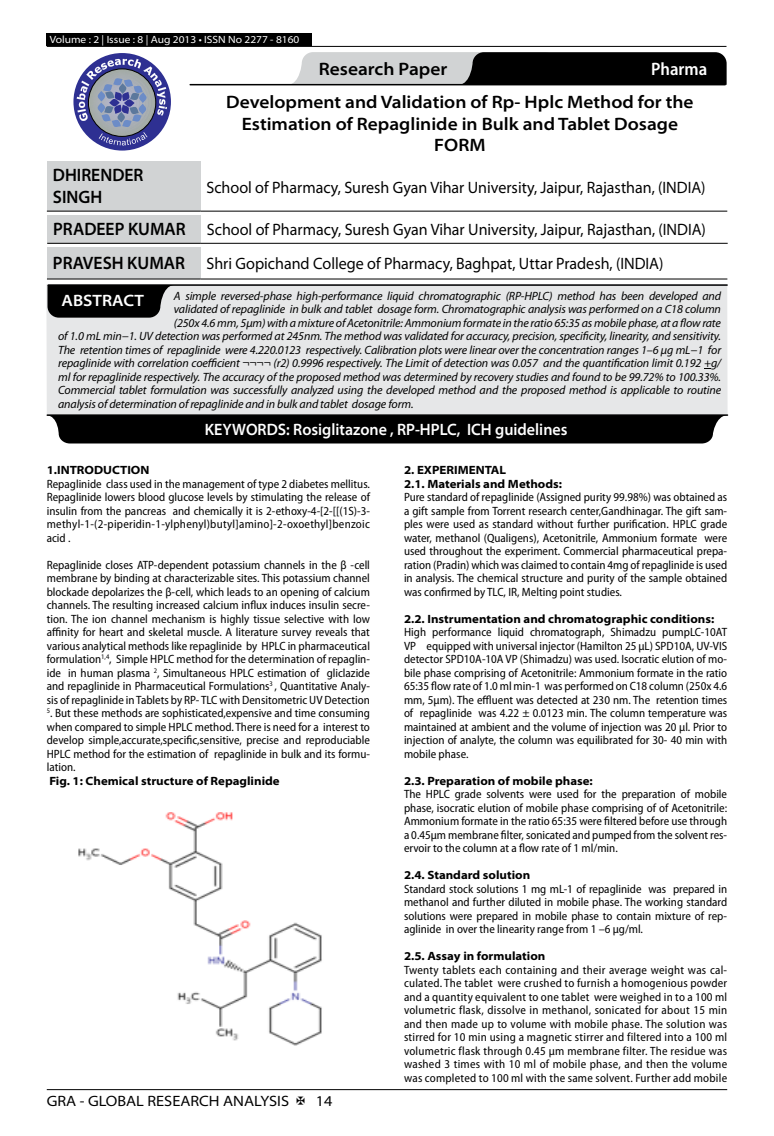
<style>
.page{position:relative;width:774px;height:1136px;background:#fff}
.page>*{position:absolute;margin:0;border:0;box-sizing:border-box;transform-origin:0 0}
.t1{font:600 semi-expanded 18px/21.6px "Myriad Pro";color:#000;text-align:center}
.t2{font:600 semi-expanded 18px/21.6px "Myriad Pro";color:#000;scale:.9 1}
.t3{font:600 semi-condensed 18px "Myriad Pro";color:#fff}
.t4{font:semi-expanded 16.5px "Myriad Pro";color:#000;scale:.89 1}
.t5{font:600 semi-expanded 16.5px "Myriad Pro";color:#fff;scale:.9 1}
.t6{font:600 semi-expanded 16.5px "Myriad Pro";color:#fff}
.t7{font:semi-expanded 15px "Myriad Pro";color:#000}
.t8{font:semi-condensed 12px/13.5px "Myriad Pro";color:#000;text-align:justify}
.t9{font:italic 12px "Myriad Pro";letter-spacing:-.01em;color:#000}
.t10{font:700 semi-expanded 12px/13.5px "Myriad Pro";color:#000}
.t11{font:semi-expanded 10.5px "Myriad Pro";color:#fff}
.s1{font-weight:600;font-size:18px}
</style>
<div class="page">
<hr style="left:47px;top:1089px;width:680px;height:1px;background:#000">
<div style="left:47px;top:33px;width:265px;height:13px;background:#000"></div>
<hr style="left:47px;top:46px;width:679px;height:1px;background:#000">
<svg style="left:288px;top:52px;width:439px;height:33px;background:#5a5a5b"></svg>
<hr style="left:190px;top:84px;width:535px;height:1px;background:#000">
<div style="left:73px;top:53px;width:98px;height:97px;background:#2e3092;border-radius:50%"></div>
<svg style="left:77px;top:59px;width:90px;height:86px"></svg>
<div style="left:47px;top:161px;width:153px;height:50px;background:#d1d3d4"></div>
<hr style="left:47px;top:211px;width:153px;height:1px;background:#000">
<hr style="left:200px;top:211px;width:527px;height:1px;background:#000">
<div style="left:47px;top:215px;width:154px;height:28px;background:#d1d3d4"></div>
<hr style="left:47px;top:243px;width:154px;height:1px;background:#000">
<hr style="left:201px;top:243px;width:527px;height:1px;background:#000">
<div style="left:46px;top:284px;width:681px;height:131px;background:#e6e7e8"></div>
<hr style="left:48px;top:284px;width:679px;height:2px;background:#000">
<svg style="left:47px;top:285px;width:127px;height:32px;background:#171718"></svg>
<hr style="left:47px;top:414px;width:680px;height:2px;background:#000">
<div style="left:46px;top:415px;width:681px;height:28px;background:#000"></div>
<div style="left:205px;top:422px;width:362px;height:12px;background:#000"></div>
<div style="left:47px;top:247px;width:153px;height:32px;background:#d1d3d4"></div>
<hr style="left:47px;top:278px;width:153px;height:1px;background:#000">
<hr style="left:200px;top:278px;width:527px;height:1px;background:#000">
<img style="left:78px;top:812px;width:244px;height:234px">
<p class="t11" style="left:50px;top:34px;width:251px">Volume : 2 | Issue : 8 | Aug 2013 • ISSN No 2277 - 8160</p>
<h1 class="t1" style="left:319px;top:59px;width:130px">Research Paper</h1>
<h1 class="t3" style="left:651px;top:59px;width:58px">Pharma</h1>
<h1 class="t1" style="left:226px;top:91px;width:469px">Development and Validation of Rp- Hplc Method for the<br>Estimation of Repaglinide in Bulk and Tablet Dosage<br>FORM</h1>
<h1 class="t2" style="left:53px;top:164px;width:102px">DHIRENDER<br>SINGH</h1>
<h2 class="t4" style="left:206px;top:178px;width:562px">School of Pharmacy, Suresh Gyan Vihar University, Jaipur, Rajasthan, (INDIA)</h2>
<h2 class="t4" style="left:53px;top:221px;width:735px"><span class="s1">PRADEEP KUMAR</span> School of Pharmacy, Suresh Gyan Vihar University, Jaipur, Rajasthan, (INDIA)</h2>
<h2 class="t4" style="left:53px;top:255px;width:687px"><span class="s1">PRAVESH KUMAR</span> Shri Gopichand College of Pharmacy, Baghpat, Uttar Pradesh, (INDIA)</h2>
<p class="t9" style="left:174px;top:289px;width:549px">A simple reversed-phase high-performance liquid chromatographic (RP-HPLC) method has been developed and</p>
<p class="t9" style="left:174px;top:303px;width:549px">validated of repaglinide in bulk and tablet dosage form. Chromatographic analysis was performed on a C18 column</p>
<p class="t9" style="left:174px;top:316px;width:549px">(250x 4.6 mm, 5µm) with a mixture of Acetonitrile: Ammonium formate in the ratio 65:35 as mobile phase, at a flow rate</p>
<p class="t9" style="left:58px;top:330px;width:664px">of 1.0 mL min−1. UV detection was performed at 245nm. The method was validated for accuracy, precision, specificity, linearity, and sensitivity.</p>
<p class="t9" style="left:58px;top:343px;width:664px">The retention times of repaglinide were 4.220.0123 respectively. Calibration plots were linear over the concentration ranges 1–6 μg mL−1 for</p>
<p class="t9" style="left:58px;top:357px;width:664px">repaglinide with correlation coefficient ¬¬¬¬ (r2) 0.9996 respectively. The Limit of detection was 0.057 and the quantification limit 0.192 +g/</p>
<p class="t9" style="left:58px;top:370px;width:664px">ml for repaglinide respectively. The accuracy of the proposed method was determined by recovery studies and found to be 99.72% to 100.33%.</p>
<p class="t9" style="left:58px;top:384px;width:664px">Commercial tablet formulation was successfully analyzed using the developed method and the proposed method is applicable to routine</p>
<p class="t9" style="left:58px;top:397px;width:357px">analysis of determination of repaglinide and in bulk and tablet dosage form.</p>
<h2 class="t6" style="left:61px;top:291px;width:84px">ABSTRACT</h2>
<h2 class="t5" style="left:205px;top:420px;width:405px">KEYWORDS: Rosiglitazone , RP-HPLC, ICH guidelines</h2>
<p class="t10" style="left:47px;top:463px;width:104px">1.INTRODUCTION</p>
<p class="t8" style="left:47px;top:477px;width:325px">Repaglinide class used in the management of type 2 diabetes mellitus.<br>Repaglinide lowers blood glucose levels by stimulating the release of insulin from the pancreas and chemically it is 2-ethoxy-4-[2-[[(1S)-3- methyl-1-(2-piperidin-1-ylphenyl)butyl]amino]-2-oxoethyl]benzoic acid .</p>
<p class="t8" style="left:47px;top:558px;width:325px">Repaglinide closes ATP-dependent potassium channels in the β -cell membrane by binding at characterizable sites. This potassium channel blockade depolarizes the β-cell, which leads to an opening of calcium channels. The resulting increased calcium influx induces insulin secre&shy;tion. The ion channel mechanism is highly tissue selective with low affinity for heart and skeletal muscle. A literature survey reveals that various analytical methods like repaglinide by HPLC in pharmaceutical formulation<sup>1,4</sup>, Simple HPLC method for the determination of repaglin&shy;ide in human plasma <sup>2</sup>, Simultaneous HPLC estimation of gliclazide and repaglinide in Pharmaceutical Formulations<sup>3</sup> , Quantitative Analy&shy;sis of repaglinide in Tablets by RP- TLC with Densitometric UV Detection</p>
<p class="t8" style="left:47px;top:706px;width:325px"><sup>5</sup>. But these methods are sophisticated,expensive and time consuming when compared to simple HPLC method. There is need for a interest to develop simple,accurate,specific,sensitive, precise and reproduciable HPLC method for the estimation of repaglinide in bulk and its formu&shy;lation.</p>
<p class="t10" style="left:49px;top:774px;width:232px">Fig. 1: Chemical structure of Repaglinide</p>
<p class="t7" style="left:47px;top:1092px;width:244px">GRA - GLOBAL RESEARCH ANALYSIS</p>
<p class="t7" style="left:316px;top:1092px;width:18px">14</p>
<p class="t10" style="left:404px;top:463px;width:160px">2. EXPERIMENTAL<br>2.1. Materials and Methods:</p>
<p class="t8" style="left:404px;top:490px;width:325px">Pure standard of repaglinide (Assigned purity 99.98%) was obtained as a gift sample from Torrent research center,Gandhinagar. The gift sam&shy;ples were used as standard without further purification. HPLC grade water, methanol (Qualigens), Acetonitrile, Ammonium formate were used throughout the experiment. Commercial pharmaceutical prepa&shy;ration (Pradin) which was claimed to contain 4mg of repaglinide is used in analysis. The chemical structure and purity of the sample obtained was confirmed by TLC, IR, Melting point studies.</p>
<p class="t10" style="left:404px;top:612px;width:312px">2.2. Instrumentation and chromatographic conditions:</p>
<p class="t8" style="left:404px;top:625px;width:325px">High performance liquid chromatograph, Shimadzu pumpLC-10AT VP equipped with universal injector (Hamilton 25 µL) SPD10A, UV-VIS detector SPD10A-10A VP (Shimadzu) was used. Isocratic elution of mo&shy;bile phase comprising of Acetonitrile: Ammonium formate in the ratio 65:35 flow rate of 1.0 ml min-1 was performed on C18 column (250x 4.6 mm, 5µm). The effluent was detected at 230 nm. The retention times of repaglinide was 4.22 ± 0.0123 min. The column temperature was maintained at ambient and the volume of injection was 20 μl. Prior to injection of analyte, the column was equilibrated for 30- 40 min with mobile phase.</p>
<p class="t10" style="left:404px;top:774px;width:190px">2.3. Preparation of mobile phase:</p>
<p class="t8" style="left:404px;top:787px;width:325px">The HPLC grade solvents were used for the preparation of mobile phase, isocratic elution of mobile phase comprising of of Acetonitrile:<br>Ammonium formate in the ratio 65:35 were filtered before use through a 0.45µm membrane filter, sonicated and pumped from the solvent res&shy;ervoir to the column at a flow rate of 1 ml/min.</p>
<p class="t10" style="left:404px;top:868px;width:128px">2.4. Standard solution</p>
<p class="t8" style="left:404px;top:882px;width:325px">Standard stock solutions 1 mg mL-1 of repaglinide was prepared in methanol and further diluted in mobile phase. The working standard solutions were prepared in mobile phase to contain mixture of rep&shy;aglinide in over the linearity range from 1 –6 µg/ml.</p>
<p class="t10" style="left:404px;top:949px;width:143px">2.5. Assay in formulation</p>
<p class="t8" style="left:404px;top:963px;width:325px">Twenty tablets each containing and their average weight was cal&shy;culated. The tablet were crushed to furnish a homogenious powder and a quantity equivalent to one tablet were weighed in to a 100 ml volumetric flask, dissolve in methanol, sonicated for about 15 min and then made up to volume with mobile phase. The solution was stirred for 10 min using a magnetic stirrer and filtered into a 100 ml volumetric flask through 0.45 µm membrane filter. The residue was washed 3 times with 10 ml of mobile phase, and then the volume was completed to 100 ml with the same solvent. Further add mobile</p>
</div>
